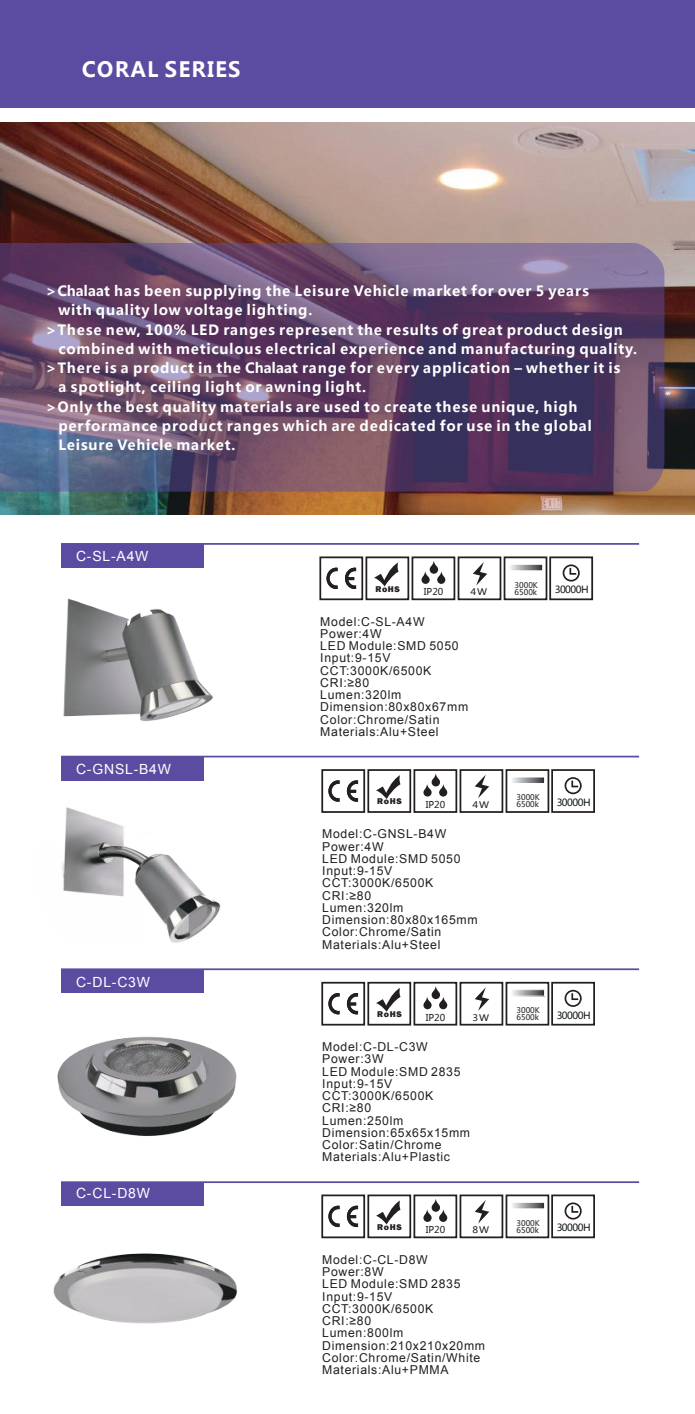
<style>
.page{position:relative;width:695px;height:1414px;background:#fff}
.page>*{position:absolute;margin:0;border:0;box-sizing:border-box;transform-origin:0 0}
.t1{font:700 21px "Microsoft Ya Hei";letter-spacing:.06em;color:#fff}
.t2{font:700 14px "Microsoft Ya Hei";letter-spacing:.06em;color:#fff}
.t3{font:14px "Arial";letter-spacing:.055em;color:#fff}
.t4{font:12.25px/12.2px "Arial";letter-spacing:.055em;color:#241f1f}
.t5{font:9.8px "Microsoft Ya Hei";letter-spacing:-.05em;color:#121717}
.t6{font:9.28px "Microsoft Ya Hei";color:#241f1f}
.t7{font:8.92px "Microsoft Ya Hei";color:#241f1f;scale:1.1 1}
.t8{font:800 8.58px "Franklin Gothic";letter-spacing:.075em;color:#241f1f}
.t9{font:7.88px/7px "Microsoft Ya Hei";color:#241f1f}
</style>
<div class="page">
<div style="left:0;top:0;width:694px;height:108px;background:#5c4ca1"></div>
<img style="left:53px;top:1253px;width:185px;height:71px">
<div style="left:61px;top:1182px;width:143px;height:24px;background:#5c4ca1"></div>
<svg style="left:423px;top:1199px;width:24px;height:23px"></svg>
<div style="left:413px;top:1194px;width:44px;height:44px;border:2px solid #241f1f"></div>
<svg style="left:328px;top:1206px;width:30px;height:21px"></svg>
<div style="left:321px;top:1194px;width:44px;height:44px;border:2px solid #241f1f"></div>
<div style="left:459px;top:1194px;width:44px;height:44px;border:2px solid #241f1f"></div>
<div style="left:551px;top:1194px;width:44px;height:44px;border:2px solid #241f1f"></div>
<div style="left:367px;top:1194px;width:44px;height:44px;border:2px solid #241f1f"></div>
<svg style="left:376px;top:1200px;width:24px;height:24px"></svg>
<div style="left:505px;top:1194px;width:44px;height:44px;border:2px solid #241f1f"></div>
<svg style="left:512px;top:1204px;width:31px;height:3px"></svg>
<div style="left:509px;top:1202px;width:36px;height:7px;border:1px solid #fff"></div>
<svg style="left:564px;top:1202px;width:17px;height:17px"></svg>
<svg style="left:474px;top:1200px;width:15px;height:23px"></svg>
<hr style="left:61px;top:1181px;width:578px;height:2px;background:#5c4ca1">
<div style="left:61px;top:756px;width:143px;height:24px;background:#5c4ca1"></div>
<hr style="left:61px;top:756px;width:578px;height:1px;background:#5c4ca1">
<svg style="left:423px;top:773px;width:24px;height:24px"></svg>
<div style="left:413px;top:769px;width:44px;height:44px;border:2px solid #241f1f"></div>
<svg style="left:328px;top:780px;width:30px;height:22px"></svg>
<div style="left:321px;top:769px;width:44px;height:44px;border:2px solid #241f1f"></div>
<div style="left:459px;top:769px;width:44px;height:44px;border:2px solid #241f1f"></div>
<div style="left:551px;top:769px;width:44px;height:44px;border:2px solid #241f1f"></div>
<div style="left:367px;top:769px;width:44px;height:44px;border:2px solid #241f1f"></div>
<svg style="left:376px;top:775px;width:24px;height:24px"></svg>
<div style="left:505px;top:769px;width:44px;height:44px;border:2px solid #241f1f"></div>
<svg style="left:512px;top:778px;width:31px;height:4px"></svg>
<div style="left:509px;top:776px;width:36px;height:8px;border:1px solid #fff"></div>
<svg style="left:564px;top:777px;width:17px;height:17px"></svg>
<svg style="left:474px;top:775px;width:15px;height:23px"></svg>
<div style="left:61px;top:969px;width:143px;height:24px;background:#5c4ca1"></div>
<hr style="left:61px;top:968px;width:578px;height:2px;background:#5c4ca1">
<svg style="left:423px;top:986px;width:24px;height:23px"></svg>
<div style="left:413px;top:982px;width:44px;height:43px;border:2px solid #241f1f"></div>
<svg style="left:328px;top:993px;width:30px;height:21px"></svg>
<div style="left:321px;top:982px;width:44px;height:43px;border:2px solid #241f1f"></div>
<div style="left:459px;top:982px;width:44px;height:43px;border:2px solid #241f1f"></div>
<div style="left:551px;top:982px;width:44px;height:43px;border:2px solid #241f1f"></div>
<div style="left:367px;top:982px;width:44px;height:43px;border:2px solid #241f1f"></div>
<svg style="left:376px;top:988px;width:24px;height:24px"></svg>
<div style="left:505px;top:982px;width:44px;height:43px;border:2px solid #241f1f"></div>
<svg style="left:512px;top:991px;width:31px;height:3px"></svg>
<div style="left:509px;top:989px;width:36px;height:7px;border:1px solid #fff"></div>
<svg style="left:564px;top:990px;width:17px;height:17px"></svg>
<svg style="left:475px;top:987px;width:14px;height:24px"></svg>
<img style="left:57px;top:1036px;width:180px;height:100px">
<div style="left:61px;top:544px;width:143px;height:24px;background:#5c4ca1"></div>
<hr style="left:61px;top:543px;width:578px;height:2px;background:#5c4ca1">
<svg style="left:421px;top:561px;width:24px;height:23px"></svg>
<div style="left:411px;top:556px;width:44px;height:44px;border:2px solid #241f1f"></div>
<svg style="left:326px;top:568px;width:30px;height:21px"></svg>
<div style="left:319px;top:556px;width:44px;height:44px;border:2px solid #241f1f"></div>
<div style="left:457px;top:556px;width:44px;height:44px;border:2px solid #241f1f"></div>
<div style="left:549px;top:556px;width:44px;height:44px;border:2px solid #241f1f"></div>
<div style="left:365px;top:556px;width:44px;height:44px;border:2px solid #241f1f"></div>
<svg style="left:374px;top:562px;width:24px;height:24px"></svg>
<div style="left:503px;top:556px;width:44px;height:44px;border:2px solid #241f1f"></div>
<svg style="left:510px;top:566px;width:31px;height:3px"></svg>
<div style="left:507px;top:564px;width:36px;height:7px;border:1px solid #fff"></div>
<svg style="left:562px;top:564px;width:17px;height:17px"></svg>
<svg style="left:473px;top:562px;width:14px;height:23px"></svg>
<img style="left:62px;top:807px;width:159px;height:136px">
<img style="left:63px;top:598px;width:150px;height:123px">
<img style="left:0;top:122px;width:694px;height:392px">
<svg style="left:0;top:243px;width:664px;height:249px"></svg>
<h1 class="t1" style="left:82px;top:55px;width:160px">CORAL SERIES</h1>
<p class="t2" style="left:46px;top:281px;width:544px">&gt;Chalaat has been supplying the Leisure Vehicle market for over 5 years</p>
<p class="t2" style="left:58px;top:301px;width:255px">with quality low voltage lighting.</p>
<p class="t2" style="left:46px;top:320px;width:578px">&gt;These new, 100% LED ranges represent the results of great product design</p>
<p class="t2" style="left:58px;top:339px;width:580px">combined with meticulous electrical experience and manufacturing quality.</p>
<p class="t2" style="left:46px;top:358px;width:576px">&gt;There is a product in the Chalaat range for every application – whether it is</p>
<p class="t2" style="left:58px;top:377px;width:309px">a spotlight, ceiling light or awning light.</p>
<p class="t2" style="left:46px;top:397px;width:533px">&gt;Only the best quality materials are used to create these unique, high</p>
<p class="t2" style="left:58px;top:416px;width:535px">performance product ranges which are dedicated for use in the global</p>
<p class="t2" style="left:58px;top:435px;width:179px">Leisure Vehicle market.</p>
<p class="t3" style="left:76px;top:547px;width:74px">C-SL-A4W</p>
<p class="t3" style="left:76px;top:760px;width:96px">C-GNSL-B4W</p>
<p class="t3" style="left:76px;top:972px;width:75px">C-DL-C3W</p>
<p class="t3" style="left:76px;top:1183px;width:75px">C-CL-D8W</p>
<p class="t8" style="left:375px;top:583px;width:26px">RoHS</p>
<p class="t6" style="left:424px;top:586px;width:21px">IP20</p>
<p class="t7" style="left:470px;top:586px;width:17px">4 W</p>
<p class="t9" style="left:514px;top:581px;width:25px">3000K<br>6500k</p>
<p class="t5" style="left:554px;top:583px;width:35px">30000H</p>
<p class="t4" style="left:320px;top:615px;width:149px">Model:C-SL-A4W<br>Power:4W<br>LED Module:SMD 5050<br>Input:9-15V<br>CCT:3000K/6500K<br>CRI:≥80<br>Lumen:320lm<br>Dimension:80x80x67mm<br>Color:Chrome/Satin<br>Materials:Alu+Steel</p>
<p class="t8" style="left:377px;top:796px;width:26px">RoHS</p>
<p class="t6" style="left:426px;top:798px;width:21px">IP20</p>
<p class="t7" style="left:472px;top:799px;width:17px">4 W</p>
<p class="t9" style="left:516px;top:794px;width:25px">3000K<br>6500k</p>
<p class="t5" style="left:556px;top:796px;width:35px">30000H</p>
<p class="t4" style="left:322px;top:828px;width:157px">Model:C-GNSL-B4W<br>Power:4W<br>LED Module:SMD 5050<br>Input:9-15V<br>CCT:3000K/6500K<br>CRI:≥80<br>Lumen:320lm<br>Dimension:80x80x165mm<br>Color:Chrome/Satin<br>Materials:Alu+Steel</p>
<p class="t8" style="left:377px;top:1008px;width:26px">RoHS</p>
<p class="t6" style="left:426px;top:1011px;width:21px">IP20</p>
<p class="t7" style="left:472px;top:1011px;width:17px">3 W</p>
<p class="t9" style="left:516px;top:1006px;width:25px">3000K<br>6500k</p>
<p class="t5" style="left:556px;top:1008px;width:35px">30000H</p>
<p class="t4" style="left:322px;top:1041px;width:149px">Model:C-DL-C3W<br>Power:3W<br>LED Module:SMD 2835<br>Input:9-15V<br>CCT:3000K/6500K<br>CRI:≥80<br>Lumen:250lm<br>Dimension:65x65x15mm<br>Color:Satin/Chrome<br>Materials:Alu+Plastic</p>
<p class="t8" style="left:377px;top:1221px;width:26px">RoHS</p>
<p class="t6" style="left:426px;top:1223px;width:21px">IP20</p>
<p class="t7" style="left:472px;top:1224px;width:17px">8 W</p>
<p class="t9" style="left:516px;top:1219px;width:25px">3000K<br>6500k</p>
<p class="t5" style="left:556px;top:1221px;width:35px">30000H</p>
<p class="t4" style="left:322px;top:1253px;width:164px">Model:C-CL-D8W<br>Power:8W<br>LED Module:SMD 2835<br>Input:9-15V<br>CCT:3000K/6500K<br>CRI:≥80<br>Lumen:800lm<br>Dimension:210x210x20mm<br>Color:Chrome/Satin/White<br>Materials:Alu+PMMA</p>
</div>
